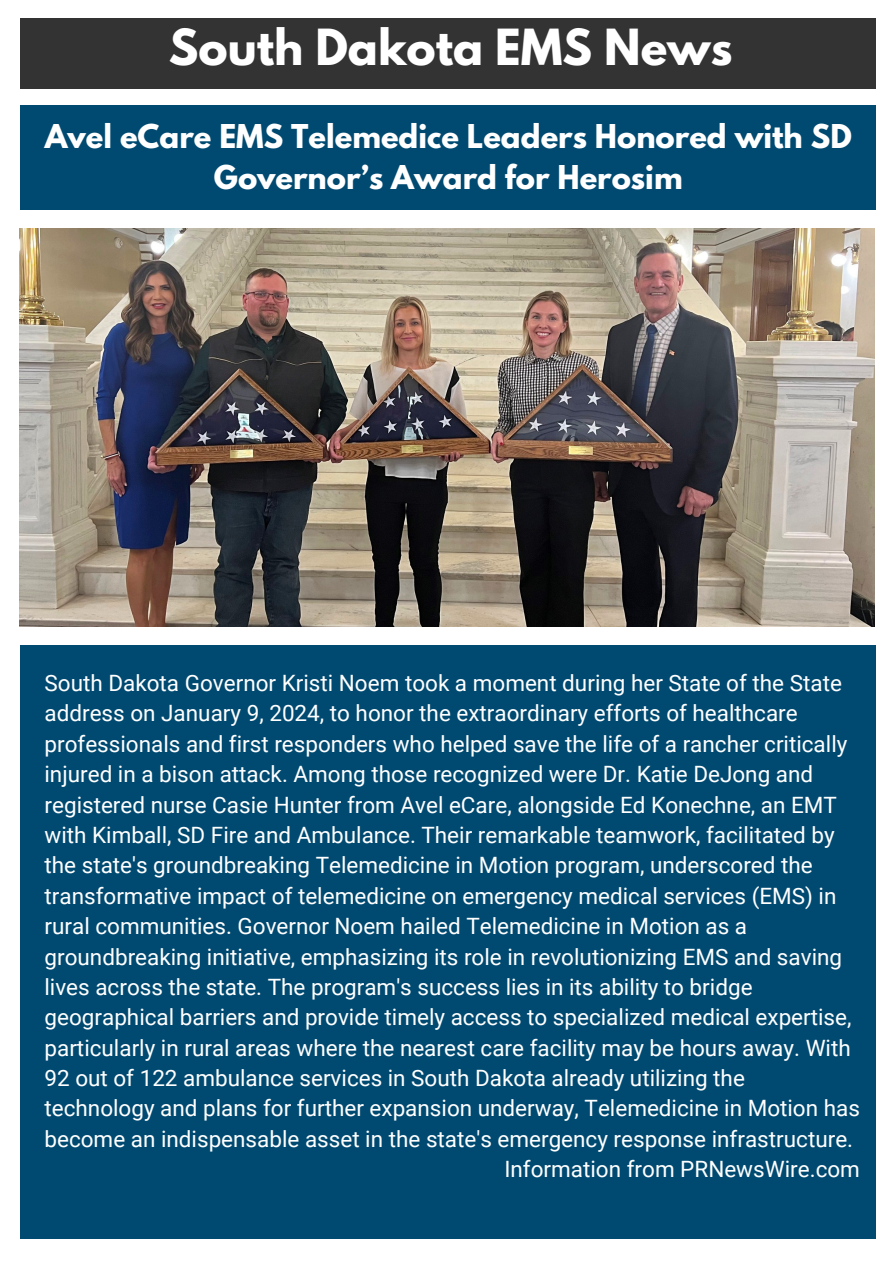
<style>
.page{position:relative;width:893px;height:1264px;background:#fff}
.page>*{position:absolute;margin:0;border:0;box-sizing:border-box;transform-origin:0 0}
.t1{font:700 44.1px "League Spartan";color:#fff}
.t2{font:700 29.1px/40.5px "League Spartan";color:#fff;text-align:center}
.t3{font:22.5px/30.3px "Roboto";color:#fff}
</style>
<div class="page">
<div style="left:21px;top:18px;width:854px;height:70px;background:#333"></div>
<div style="left:21px;top:106px;width:854px;height:104px;background:#004a71"></div>
<img style="left:19px;top:228px;width:855px;height:398px">
<div style="left:21px;top:645px;width:854px;height:593px;background:#004a71"></div>
<h2 class="t1" style="left:169px;top:25px;width:565px">South Dakota EMS News</h2>
<p class="t2" style="left:45px;top:120px;width:808px">Avel eCare EMS Telemedice Leaders Honored with SD<br>Governor’s Award for Herosim</p>
<p class="t3" style="left:44px;top:668px;width:816px">South Dakota Governor Kristi Noem took a moment during her State of the State address on January 9, 2024, to honor the extraordinary efforts of healthcare professionals and first responders who helped save the life of a rancher critically injured in a bison attack. Among those recognized were Dr. Katie DeJong and registered nurse Casie Hunter from Avel eCare, alongside Ed Konechne, an EMT with Kimball, SD Fire and Ambulance. Their remarkable teamwork, facilitated by the state's groundbreaking Telemedicine in Motion program, underscored the transformative impact of telemedicine on emergency medical services (EMS) in rural communities. Governor Noem hailed Telemedicine in Motion as a groundbreaking initiative, emphasizing its role in revolutionizing EMS and saving lives across the state. The program's success lies in its ability to bridge geographical barriers and provide timely access to specialized medical expertise, particularly in rural areas where the nearest care facility may be hours away. With 92 out of 122 ambulance services in South Dakota already utilizing the technology and plans for further expansion underway, Telemedicine in Motion has become an indispensable asset in the state's emergency response infrastructure.</p>
<p class="t3" style="left:504px;top:1154px;width:357px">Information from PRNewsWire.com</p>
</div>
